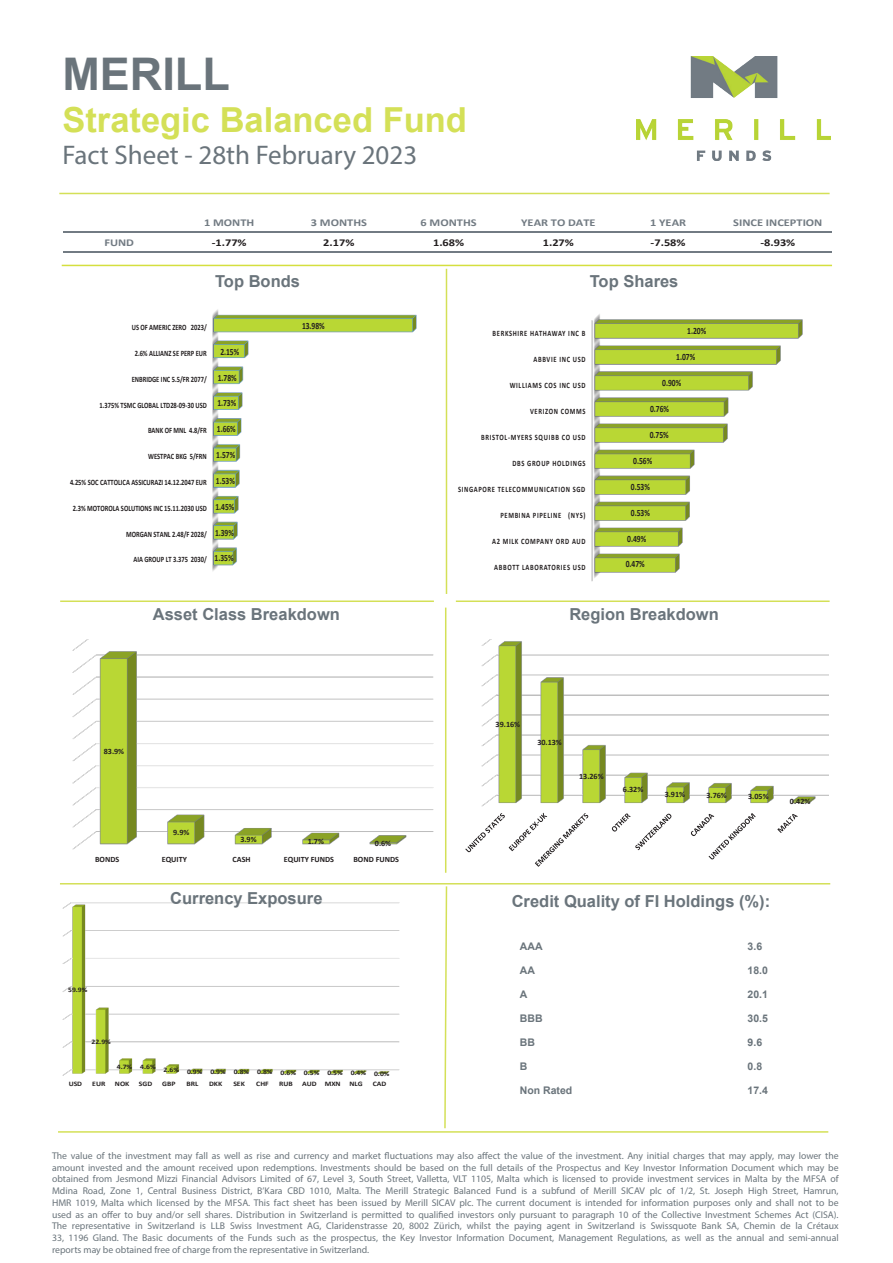
<style>
.page{position:relative;width:893px;height:1263px;background:#fff}
.page>*{position:absolute;margin:0;border:0;box-sizing:border-box;transform-origin:0 0}
.t1{font:700 45px "Arial";color:#6a747b}
.t2{font:700 34.5px "Arial";color:#d4e057}
.t3{font:27px "Myriad Pro";color:#6a747b}
.t4{font:700 16.5px "Arial";color:#6a747b}
.t5{font:700 10.5px "Calibri";color:#727b83;scale:1.18 1}
.t6{font:700 10.5px "Arial";color:#6a747b}
.t7{font:700 10.5px "Calibri";color:#231f20;scale:1.18 1}
.t8{font:9.75px/11.7px "Myriad Pro";color:#6a747b;text-align:justify}
.t9{font:700 9.6px "Calibri";letter-spacing:-.005em;color:#231f20;scale:.79 1}
.t10{font:700 8.25px "Calibri";color:#231f20;scale:.79 1}
.t11{font:700 8.25px "Calibri";letter-spacing:.1em;color:#231f20;scale:.79 1}
.t12{font:700 8.25px "Calibri";letter-spacing:.095em;color:#231f20;scale:.79 1}
.t13{font:700 8.1px "Calibri";letter-spacing:-.005em;color:#231f20}
.t14{font:700 6.9px "Calibri";color:#231f20;scale:1.12 1}
</style>
<div class="page">
<img style="left:636px;top:56px;width:194px;height:104px">
<hr style="left:58px;top:1131px;width:770px;height:2px;background:#d4e057">
<img style="left:72px;top:639px;width:361px;height:211px">
<svg style="left:465px;top:639px;width:363px;height:228px"></svg>
<img style="left:63px;top:902px;width:337px;height:174px">
<hr style="left:60px;top:883px;width:770px;height:1px;background:#d4e057">
<hr style="left:59px;top:193px;width:771px;height:1px;background:#d4e057">
<hr style="left:60px;top:600px;width:374px;height:2px;background:#d4e057">
<hr style="left:446px;top:269px;width:1px;height:325px;background:#d4e057">
<hr style="left:445px;top:608px;width:1px;height:265px;background:#d4e057">
<hr style="left:456px;top:600px;width:374px;height:2px;background:#d4e057">
<img style="left:212px;top:309px;width:205px;height:262px">
<svg style="left:444px;top:886px;width:4px;height:243px"></svg>
<hr style="left:64px;top:232px;width:768px;height:1px;background:#727b83">
<hr style="left:64px;top:252px;width:768px;height:1px;background:#727b83">
<hr style="left:62px;top:265px;width:770px;height:1px;background:#d5df3e">
<img style="left:591px;top:314px;width:212px;height:267px">
<p class="t1" style="left:62px;top:43px;width:169px">MERILL</p>
<p class="t2" style="left:62px;top:95px;width:406px">Strategic Balanced Fund</p>
<p class="t3" style="left:62px;top:138px;width:356px">Fact Sheet - 28th February 2023</p>
<p class="t5" style="left:204px;top:215px;width:44px">1 MONTH</p>
<p class="t5" style="left:311px;top:215px;width:49px">3 MONTHS</p>
<p class="t5" style="left:421px;top:215px;width:49px">6 MONTHS</p>
<p class="t5" style="left:521px;top:215px;width:65px">YEAR TO DATE</p>
<p class="t5" style="left:650px;top:215px;width:32px">1 YEAR</p>
<p class="t5" style="left:733px;top:215px;width:77px">SINCE INCEPTION</p>
<p class="t5" style="left:104px;top:235px;width:27px">FUND</p>
<p class="t7" style="left:212px;top:235px;width:31px">-1.77%</p>
<p class="t7" style="left:323px;top:235px;width:28px">2.17%</p>
<p class="t7" style="left:433px;top:235px;width:28px">1.68%</p>
<p class="t7" style="left:543px;top:235px;width:28px">1.27%</p>
<p class="t7" style="left:651px;top:235px;width:31px">-7.58%</p>
<p class="t7" style="left:760px;top:235px;width:31px">-8.93%</p>
<p class="t4" style="left:215px;top:270px;width:86px">Top Bonds</p>
<p class="t4" style="left:590px;top:270px;width:90px">Top Shares</p>
<p class="t10" style="left:132px;top:321px;width:96px">US OF AMERIC ZERO 2023/</p>
<p class="t10" style="left:135px;top:347px;width:93px">2.6% ALLIANZ SE PERP EUR</p>
<p class="t10" style="left:132px;top:373px;width:96px">ENBRIDGE INC 5.5/FR 2077/</p>
<p class="t10" style="left:100px;top:399px;width:137px">1.375% TSMC GLOBAL LTD28-09-30 USD</p>
<p class="t10" style="left:148px;top:425px;width:76px">BANK OF MNL 4.8/FR</p>
<p class="t10" style="left:148px;top:451px;width:76px">WESTPAC BKG 5/FRN</p>
<p class="t10" style="left:70px;top:476px;width:175px">4.25% SOC CATTOLICA ASSICURAZI 14.12.2047 EUR</p>
<p class="t10" style="left:73px;top:502px;width:171px">2.3% MOTOROLA SOLUTIONS INC 15.11.2030 USD</p>
<p class="t10" style="left:126px;top:528px;width:104px">MORGAN STANL 2.48/F 2028/</p>
<p class="t10" style="left:134px;top:554px;width:94px">AIA GROUP LT 3.375 2030/</p>
<p class="t9" style="left:220px;top:345px;width:26px">2.15%</p>
<p class="t9" style="left:218px;top:371px;width:25px">1.78%</p>
<p class="t9" style="left:217px;top:396px;width:25px">1.73%</p>
<p class="t9" style="left:217px;top:422px;width:25px">1.66%</p>
<p class="t9" style="left:216px;top:448px;width:25px">1.57%</p>
<p class="t9" style="left:216px;top:474px;width:25px">1.53%</p>
<p class="t9" style="left:215px;top:500px;width:25px">1.45%</p>
<p class="t9" style="left:215px;top:525px;width:25px">1.39%</p>
<p class="t9" style="left:215px;top:551px;width:26px">1.35%</p>
<p class="t9" style="left:302px;top:319px;width:30px">13.98%</p>
<p class="t11" style="left:493px;top:328px;width:119px">BERKSHIRE HATHAWAY INC B</p>
<p class="t12" style="left:534px;top:354px;width:67px">ABBVIE INC USD</p>
<p class="t11" style="left:510px;top:380px;width:97px">WILLIAMS COS INC USD</p>
<p class="t12" style="left:530px;top:406px;width:72px">VERIZON COMMS</p>
<p class="t11" style="left:481px;top:432px;width:134px">BRISTOL-MYERS SQUIBB CO USD</p>
<p class="t11" style="left:512px;top:457px;width:94px">DBS GROUP HOLDINGS</p>
<p class="t11" style="left:458px;top:483px;width:163px">SINGAPORE TELECOMMUNICATION SGD</p>
<p class="t11" style="left:500px;top:509px;width:109px">PEMBINA PIPELINE (NYS)</p>
<p class="t12" style="left:492px;top:535px;width:120px">A2 MILK COMPANY ORD AUD</p>
<p class="t12" style="left:494px;top:561px;width:117px">ABBOTT LABORATORIES USD</p>
<p class="t9" style="left:687px;top:324px;width:26px">1.20%</p>
<p class="t9" style="left:676px;top:350px;width:26px">1.07%</p>
<p class="t9" style="left:662px;top:376px;width:26px">0.90%</p>
<p class="t9" style="left:650px;top:402px;width:26px">0.76%</p>
<p class="t9" style="left:650px;top:428px;width:26px">0.75%</p>
<p class="t9" style="left:633px;top:454px;width:26px">0.56%</p>
<p class="t9" style="left:631px;top:480px;width:26px">0.53%</p>
<p class="t9" style="left:631px;top:506px;width:26px">0.53%</p>
<p class="t9" style="left:627px;top:532px;width:26px">0.49%</p>
<p class="t9" style="left:626px;top:557px;width:26px">0.47%</p>
<p class="t4" style="left:153px;top:602px;width:189px">Asset Class Breakdown</p>
<p class="t13" style="left:104px;top:745px;width:22px">83.9%</p>
<p class="t13" style="left:173px;top:827px;width:18px">9.9%</p>
<p class="t13" style="left:240px;top:834px;width:18px">3.9%</p>
<p class="t13" style="left:308px;top:836px;width:18px">1.7%</p>
<p class="t13" style="left:375px;top:837px;width:18px">0.6%</p>
<p class="t13" style="left:95px;top:853px;width:26px">BONDS</p>
<p class="t13" style="left:162px;top:853px;width:27px">EQUITY</p>
<p class="t13" style="left:233px;top:853px;width:20px">CASH</p>
<p class="t13" style="left:284px;top:853px;width:52px">EQUITY FUNDS</p>
<p class="t13" style="left:353px;top:853px;width:47px">BOND FUNDS</p>
<p class="t14" style="left:68px;top:985px;width:19px">59.9%</p>
<p class="t14" style="left:92px;top:1036px;width:19px">22.9%</p>
<p class="t4" style="left:170px;top:886px;width:154px">Currency Exposure</p>
<p class="t14" style="left:117px;top:1067px;width:245px">4.7% 4.6% 2.6% 0.9% 0.9% 0.8% 0.8% 0.6% 0.5% 0.5% 0.4% 0.0%</p>
<p class="t14" style="left:69px;top:1078px;width:14px">USD</p>
<p class="t14" style="left:92px;top:1078px;width:13px">EUR</p>
<p class="t14" style="left:115px;top:1078px;width:14px">NOK</p>
<p class="t14" style="left:139px;top:1078px;width:13px">SGD</p>
<p class="t14" style="left:162px;top:1078px;width:13px">GBP</p>
<p class="t14" style="left:186px;top:1078px;width:12px">BRL</p>
<p class="t14" style="left:209px;top:1078px;width:13px">DKK</p>
<p class="t14" style="left:233px;top:1078px;width:12px">SEK</p>
<p class="t14" style="left:256px;top:1078px;width:13px">CHF</p>
<p class="t14" style="left:279px;top:1078px;width:14px">RUB</p>
<p class="t14" style="left:302px;top:1078px;width:36px">AUD MXN</p>
<p class="t14" style="left:349px;top:1078px;width:13px">NLG</p>
<p class="t14" style="left:373px;top:1078px;width:14px">CAD</p>
<p class="t4" style="left:569px;top:602px;width:151px">Region Breakdown</p>
<p class="t13" style="left:496px;top:718px;width:26px">39.16%</p>
<p class="t13" style="left:537px;top:736px;width:26px">30.13%</p>
<p class="t13" style="left:579px;top:770px;width:26px">13.26%</p>
<p class="t13" style="left:623px;top:784px;width:22px">6.32%</p>
<p class="t13" style="left:665px;top:789px;width:22px">3.91%</p>
<p class="t13" style="left:706px;top:789px;width:22px">3.76%</p>
<p class="t13" style="left:748px;top:791px;width:22px">3.05%</p>
<p class="t13" style="left:790px;top:796px;width:22px">0.42%</p>
<p class="t4" style="left:512px;top:889px;width:260px">Credit Quality of FI Holdings (%):</p>
<p class="t6" style="left:520px;top:939px;width:24px">AAA</p>
<p class="t6" style="left:748px;top:939px;width:16px">3.6</p>
<p class="t6" style="left:520px;top:963px;width:17px">AA</p>
<p class="t6" style="left:748px;top:963px;width:22px">18.0</p>
<p class="t6" style="left:520px;top:987px;width:9px">A</p>
<p class="t6" style="left:748px;top:987px;width:22px">20.1</p>
<p class="t6" style="left:520px;top:1011px;width:24px">BBB</p>
<p class="t6" style="left:748px;top:1011px;width:22px">30.5</p>
<p class="t6" style="left:520px;top:1035px;width:17px">BB</p>
<p class="t6" style="left:748px;top:1035px;width:16px">9.6</p>
<p class="t6" style="left:520px;top:1059px;width:9px">B</p>
<p class="t6" style="left:748px;top:1059px;width:16px">0.8</p>
<p class="t6" style="left:520px;top:1083px;width:54px">Non Rated</p>
<p class="t6" style="left:748px;top:1083px;width:22px">17.4</p>
<p class="t8" style="left:52px;top:1150px;width:788px">The value of the investment may fall as well as rise and currency and market fluctuations may also affect the value of the investment. Any initial charges that may apply, may lower the amount invested and the amount received upon redemptions. Investments should be based on the full details of the Prospectus and Key Investor Information Document which may be obtained from Jesmond Mizzi Financial Advisors Limited of 67, Level 3, South Street, Valletta, VLT 1105, Malta which is licensed to provide investment services in Malta by the MFSA of Mdina Road, Zone 1, Central Business District, B’Kara CBD 1010, Malta. The Merill Strategic Balanced Fund is a subfund of Merill SICAV plc of 1/2, St. Joseph High Street, Hamrun, HMR 1019, Malta which licensed by the MFSA. This fact sheet has been issued by Merill SICAV plc. The current document is intended for information purposes only and shall not to be used as an offer to buy and/or sell shares. Distribution in Switzerland is permitted to qualified investors only pursuant to paragraph 10 of the Collective Investment Schemes Act (CISA).<br>The representative in Switzerland is LLB Swiss Investment AG, Claridenstrasse 20, 8002 Zürich, whilst the paying agent in Switzerland is Swissquote Bank SA, Chemin de la Crétaux 33, 1196 Gland. The Basic documents of the Funds such as the prospectus, the Key Investor Information Document, Management Regulations, as well as the annual and semi-annual reports may be obtained free of charge from the representative in Switzerland.</p>
</div>
